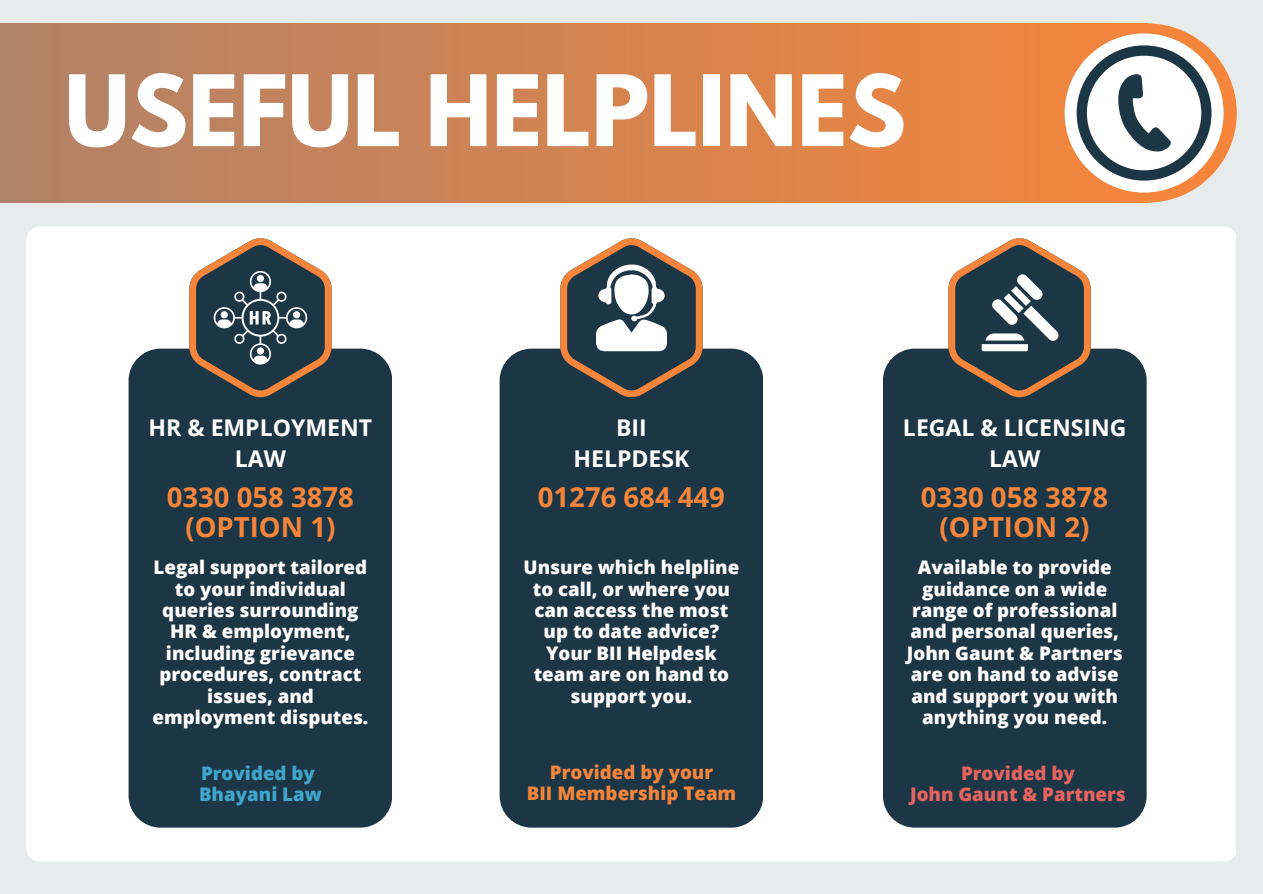
<style>
.page{position:relative;width:1263px;height:894px;background:#fff}
.page>*{position:absolute;margin:0;border:0;box-sizing:border-box;transform-origin:0 0}
.t1{font:700 87px "League Spartan";color:#fff}
.t2{font:700 27.6px/29.2px "Open Sans";color:#f5853b;text-align:center}
.t3{font:700 23.1px/31.5px "Open Sans";color:#fff;text-align:center}
.t4{font:800 18.75px/21.3px "Open Sans";color:#fff;text-align:center}
.t5{font:800 18.75px "Open Sans";color:#f5853b}
.t6{font:800 18.75px "Open Sans";color:#e6635f}
.t7{font:800 18.75px "Open Sans";color:#40a6cc}
</style>
<div class="page">
<div style="left:0;top:0;width:1263px;height:893px;background:#e8ebec"></div>
<div style="left:1058px;top:23px;width:179px;height:179px;background:#f5853b;border-radius:50%"></div>
<div style="left:0;top:23px;width:1147px;height:179px;background:linear-gradient(to right,#b08268,#f5863c)"></div>
<div style="left:26px;top:226px;width:1210px;height:635px;background:#fff;border-radius:14px"></div>
<div style="left:1065px;top:33px;width:159px;height:159px;background:#fff;border-radius:50%"></div>
<svg style="left:1077px;top:45px;width:134px;height:135px"></svg>
<div style="left:129px;top:348px;width:263px;height:479px;background:#1c3645;border-radius:32px"></div>
<div style="left:883px;top:348px;width:264px;height:479px;background:#1c3645;border-radius:32px"></div>
<svg style="left:189px;top:238px;width:143px;height:160px"></svg>
<svg style="left:948px;top:238px;width:143px;height:160px"></svg>
<div style="left:500px;top:348px;width:263px;height:479px;background:#1c3645;border-radius:32px"></div>
<svg style="left:560px;top:238px;width:143px;height:160px"></svg>
<h1 class="t1" style="left:65px;top:68px;width:843px">USEFUL HELPLINES</h1>
<p class="t3" style="left:149px;top:411px;width:225px">HR &amp; EMPLOYMENT<br>LAW</p>
<h4 class="t2" style="left:167px;top:482px;width:189px">0330 058 3878 (OPTION 1)</h4>
<p class="t4" style="left:152px;top:556px;width:217px">Legal support tailored to your individual queries surrounding<br>HR &amp; employment, including grievance procedures, contract issues, and employment disputes.</p>
<h2 class="t7" style="left:201px;top:759px;width:115px">Provided by</h2>
<p class="t7" style="left:199px;top:780px;width:124px">Bhayani Law</p>
<p class="t3" style="left:573px;top:411px;width:117px">BII<br>HELPDESK</p>
<p class="t2" style="left:538px;top:482px;width:189px">01276 684 449</p>
<h4 class="t4" style="left:524px;top:556px;width:217px">Unsure which helpline to call, or where you can access the most up to date advice?<br>Your BII Helpdesk team are on hand to support you.</h4>
<p class="t5" style="left:550px;top:758px;width:165px">Provided by your</p>
<h3 class="t5" style="left:527px;top:780px;width:211px">BII Membership Team</h3>
<p class="t3" style="left:903px;top:411px;width:225px">LEGAL &amp; LICENSING<br>LAW</p>
<p class="t2" style="left:921px;top:482px;width:189px">0330 058 3878 (OPTION 2)</p>
<p class="t4" style="left:907px;top:556px;width:217px">Available to provide guidance on a wide range of professional and personal queries,<br>John Gaunt &amp; Partners are on hand to advise and support you with anything you need.</p>
<p class="t6" style="left:961px;top:759px;width:115px">Provided by</p>
<h4 class="t6" style="left:910px;top:780px;width:217px">John Gaunt &amp; Partners</h4>
</div>
